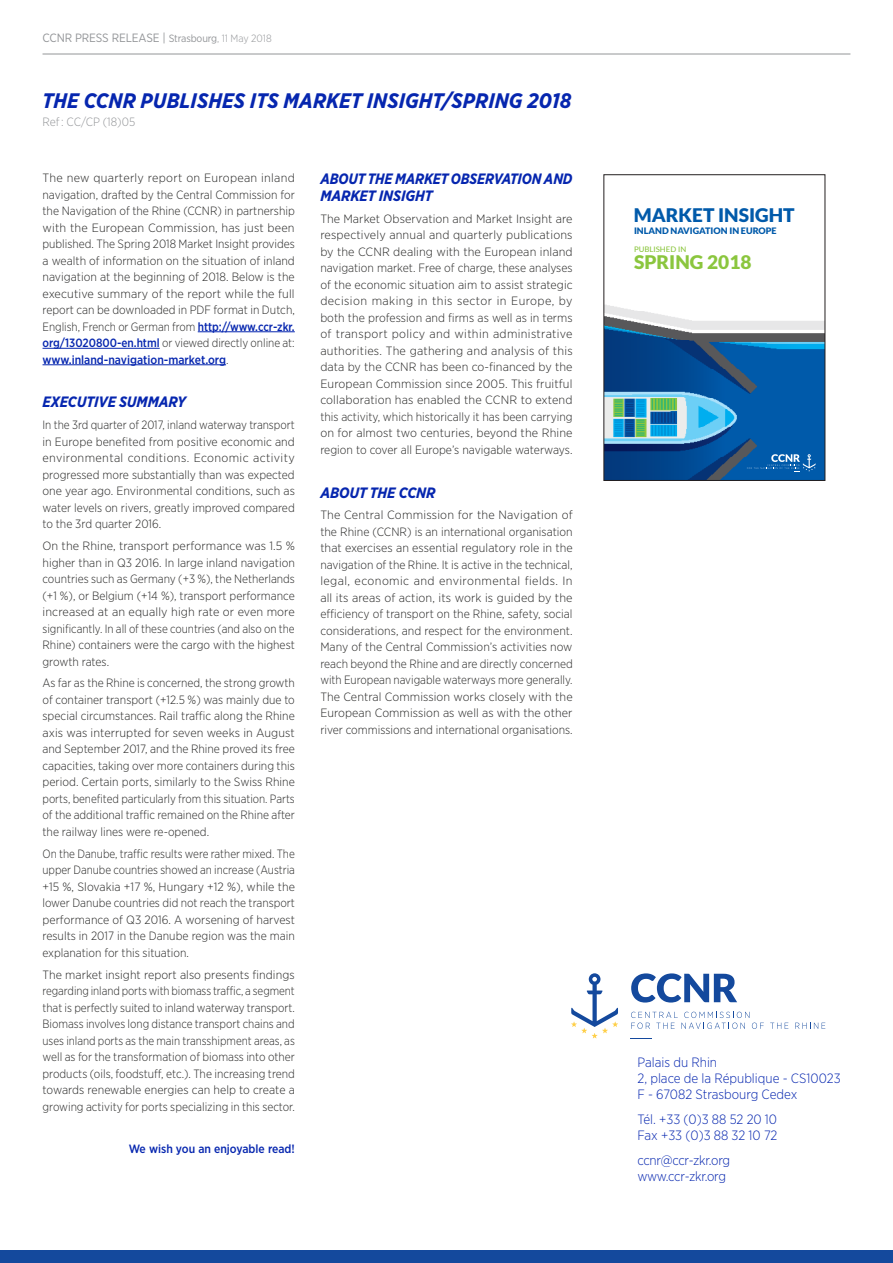
<style>
.page{position:relative;width:893px;height:1263px;background:#fff}
.page>*{position:absolute;margin:0;border:0;box-sizing:border-box;transform-origin:0 0}
.Texte_courant_light{font:italic 700 21px "Gotham Narrow";color:#0626af}
.t1{font:900 18.75px "Lato";color:#015aaa}
.t2{font:900 18.75px "Lato";color:#8bc63e}
.Texte_courant_light-2{font:italic 700 15px/16.5px "Gotham Narrow";letter-spacing:-.01em;color:#0626af}
.t3{font:300 13.5px/16.2px "Gotham Narrow";color:#0626af}
.t4{font:300 13.5px/16.2px "Gotham Narrow";letter-spacing:-.02em;color:#0626af}
.Texte_courant_light-3{font:300 12px/16.5px "Gotham Narrow";color:#282827;text-align:justify;scale:1.05 1}
.Texte_courant_light-4{font:300 12px/16.5px "Gotham Narrow";color:#282827;text-align:justify}
.Texte_courant_light-5{font:300 12px/16.5px "Gotham Narrow";color:#282827;text-align:justify;scale:.96 1}
.t5{font:12px "Gotham Narrow";letter-spacing:-.01em;color:#939598}
.Texte_courant_light-6{font:500 12px "Gotham Narrow";color:#0626af}
.Texte_courant_light-7{font:300 12px "Gotham Narrow";color:#939598}
.t6{font:900 8.85px "Lato";color:#015aaa}
.t7{font:500 7.65px "Lato";color:#8bc63e}
.s1{font-size:10.5px}
.s2{font-weight:300;font-size:10.5px}
.s3{font-weight:500;color:#0626af}
</style>
<div class="page">
<hr style="left:43px;top:54px;width:807px;height:1px;background:#939598">
<div style="left:0;top:1250px;width:893px;height:13px;background:#14499d"></div>
<hr style="left:198px;top:331px;width:97px;height:1px;background:#0626af">
<hr style="left:43px;top:348px;width:117px;height:1px;background:#0626af">
<hr style="left:43px;top:364px;width:183px;height:1px;background:#0626af">
<svg style="left:571px;top:973px;width:47px;height:65px"></svg>
<svg style="left:631px;top:973px;width:106px;height:29px"></svg>
<svg style="left:631px;top:1012px;width:133px;height:17px"></svg>
<svg style="left:770px;top:1023px;width:18px;height:6px"></svg>
<svg style="left:795px;top:1023px;width:30px;height:6px"></svg>
<svg style="left:630px;top:1038px;width:22px;height:1px"></svg>
<img style="left:605px;top:305px;width:218px;height:174px">
<svg style="left:747px;top:454px;width:68px;height:18px"></svg>
<div style="left:603px;top:174px;width:222px;height:307px;border:1px solid #231f20"></div>
<p class="t5" style="left:43px;top:30px;width:231px">CCNR PRESS RELEASE | <span class="s1">Strasbourg</span><span class="s2">, 11 May 2018</span></p>
<p class="Texte_courant_light" style="left:43px;top:87px;width:531px">THE CCNR PUBLISHES ITS MARKET INSIGHT/SPRING 2018</p>
<p class="Texte_courant_light-7" style="left:43px;top:114px;width:94px">Ref : CC/CP (18)05</p>
<p class="Texte_courant_light-3" style="left:43px;top:169px;width:242px">The new quarterly report on European inland navigation, drafted by the Central Commission for the Navigation of the Rhine (CCNR) in partnership with the European Commission, has just been published. The Spring 2018 Market Insight provides a wealth of information on the situation of inland navigation at the beginning of 2018. Below is the executive summary of the report while the full report can be downloaded in PDF format in Dutch, English, French or German from <span class="s3">http://www.ccr-zkr. org/13020800-en.html</span> or viewed directly online at: <span class="s3">www.inland-navigation-market.org</span>.</p>
<p class="Texte_courant_light-2" style="left:43px;top:394px;width:145px">EXECUTIVE SUMMARY</p>
<p class="Texte_courant_light-4" style="left:43px;top:416px;width:254px">In the 3rd quarter of 2017, inland waterway transport in Europe benefited from positive economic and environmental conditions. Economic activity progressed more substantially than was expected one year ago. Environmental conditions, such as water levels on rivers, greatly improved compared to the 3rd quarter 2016.</p>
<p class="Texte_courant_light-3" style="left:43px;top:537px;width:242px">On the Rhine, transport performance was 1.5 % higher than in Q3 2016. In large inland navigation countries such as Germany (+3 %), the Netherlands (+1 %), or Belgium (+14 %), transport performance increased at an equally high rate or even more significantly. In all of these countries (and also on the Rhine) containers were the cargo with the highest growth rates.</p>
<p class="Texte_courant_light-4" style="left:43px;top:675px;width:254px">As far as the Rhine is concerned, the strong growth of container transport (+12.5 %) was mainly due to special circumstances. Rail traffic along the Rhine axis was interrupted for seven weeks in August and September 2017, and the Rhine proved its free capacities, taking over more containers during this period. Certain ports, similarly to the Swiss Rhine ports, benefited particularly from this situation. Parts of the additional traffic remained on the Rhine after the railway lines were re-opened.</p>
<p class="Texte_courant_light-5" style="left:43px;top:845px;width:264px">On the Danube, traffic results were rather mixed. The upper Danube countries showed an increase (Austria +15 %, Slovakia +17 %, Hungary +12 %), while the lower Danube countries did not reach the transport performance of Q3 2016. A worsening of harvest results in 2017 in the Danube region was the main explanation for this situation.</p>
<p class="Texte_courant_light-4" style="left:43px;top:966px;width:254px">The market insight report also presents findings regarding inland ports with biomass traffic, a segment that is perfectly suited to inland waterway transport.<br>Biomass involves long distance transport chains and uses inland ports as the main transshipment areas, as well as for the transformation of biomass into other products (oils, foodstuff, etc.). The increasing trend towards renewable energies can help to create a growing activity for ports specializing in this sector.</p>
<p class="Texte_courant_light-6" style="left:129px;top:1141px;width:168px">We wish you an enjoyable read!</p>
<p class="Texte_courant_light-2" style="left:320px;top:171px;width:254px">ABOUT THE MARKET OBSERVATION AND<br>MARKET INSIGHT</p>
<p class="Texte_courant_light-3" style="left:320px;top:210px;width:242px">The Market Observation and Market Insight are respectively annual and quarterly publications by the CCNR dealing with the European inland navigation market. Free of charge, these analyses of the economic situation aim to assist strategic decision making in this sector in Europe, by both the profession and firms as well as in terms of transport policy and within administrative authorities. The gathering and analysis of this data by the CCNR has been co-financed by the European Commission since 2005. This fruitful collaboration has enabled the CCNR to extend this activity, which historically it has been carrying on for almost two centuries, beyond the Rhine region to cover all Europe’s navigable waterways.</p>
<p class="Texte_courant_light-2" style="left:320px;top:484px;width:117px">ABOUT THE CCNR</p>
<p class="Texte_courant_light-3" style="left:320px;top:507px;width:242px">The Central Commission for the Navigation of the Rhine (CCNR) is an international organisation that exercises an essential regulatory role in the navigation of the Rhine. It is active in the technical, legal, economic and environmental fields. In all its areas of action, its work is guided by the efficiency of transport on the Rhine, safety, social considerations, and respect for the environment.<br>Many of the Central Commission’s activities now reach beyond the Rhine and are directly concerned with European navigable waterways more generally.<br>The Central Commission works closely with the European Commission as well as with the other river commissions and international organisations.</p>
<h2 class="t1" style="left:634px;top:204px;width:162px">MARKET INSIGHT</h2>
<p class="t6" style="left:634px;top:226px;width:144px">INLAND NAVIGATION IN EUROPE</p>
<p class="t7" style="left:634px;top:243px;width:54px">PUBLISHED IN</p>
<h2 class="t2" style="left:634px;top:251px;width:119px">SPRING 2018</h2>
<p class="t3" style="left:637px;top:1054px;width:205px">Palais du Rhin<br>2, place de la République - CS10023</p>
<p class="t3" style="left:637px;top:1086px;width:161px">F - 67082 Strasbourg Cedex</p>
<p class="t3" style="left:637px;top:1111px;width:141px">Tél. +33 (0)3 88 52 20 10</p>
<p class="t3" style="left:637px;top:1127px;width:141px">Fax +33 (0)3 88 32 10 72</p>
<p class="t4" style="left:637px;top:1152px;width:94px">ccnr@ccr-zkr.org www.ccr-zkr.org</p>
</div>
